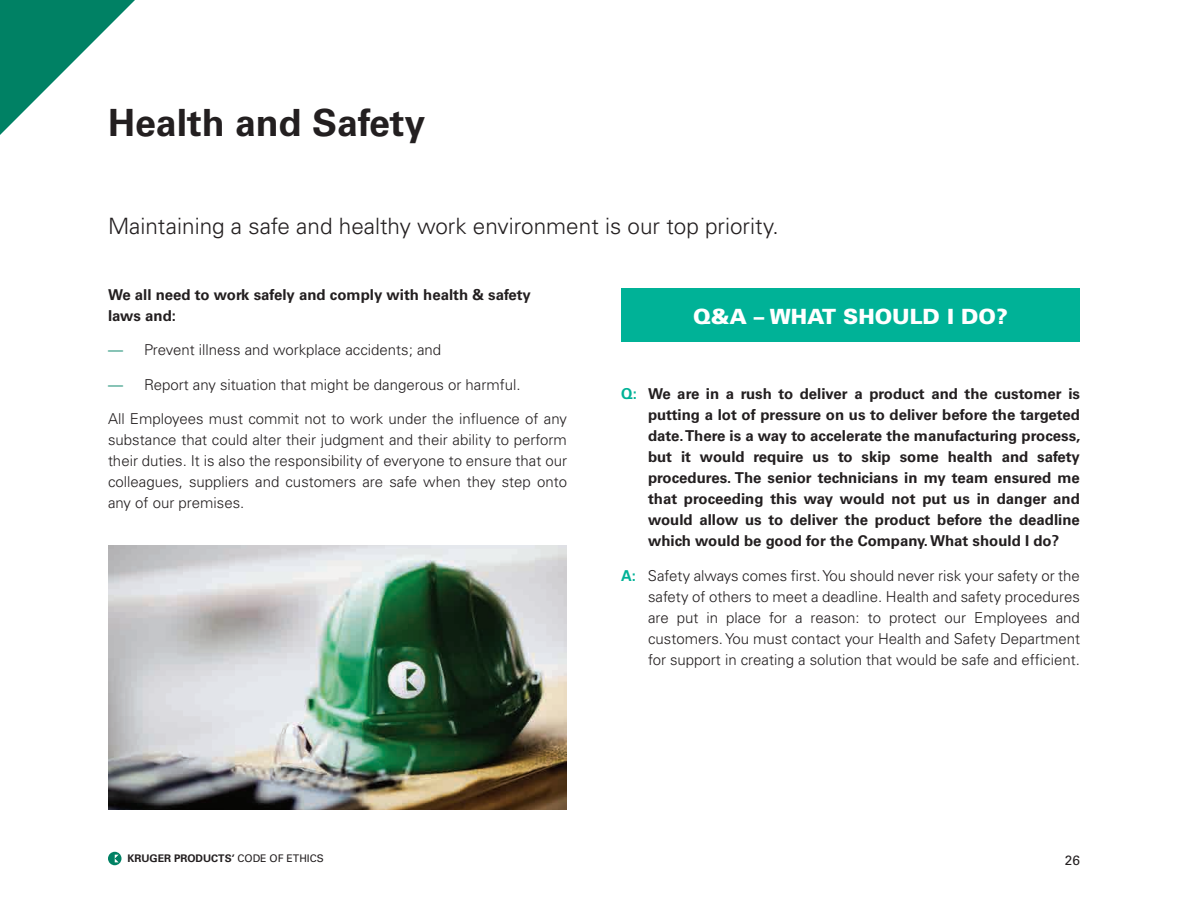
<style>
.page{position:relative;width:1188px;height:918px;background:#fff}
.page>*{position:absolute;margin:0;border:0;box-sizing:border-box;transform-origin:0 0}
.TITRE{font:700 37.5px "Univers";color:#231f20}
.TXT_Gros{font:300 22.5px "Univers";color:#231f20}
.t1{font:900 21px "Univers";color:#fff}
.TXT{font:300 15px/21px "Univers";color:#231f20;text-align:justify}
.TXT-2{font:700 15px/21px "Univers";color:#231f20}
.Liste{font:300 15px "Univers";color:#231f20}
.t2{font:13.5px "Univers";color:#231f20}
.t3{font:700 10.5px "Univers";color:#231f20}
.s1{color:#008164}
.s2{color:#00b297}
.s3{font-weight:700;color:#00b297}
.s4{font-weight:400}
</style>
<div class="page">
<img style="left:108px;top:545px;width:459px;height:265px">
<div style="left:621px;top:288px;width:459px;height:54px;background:#00b297"></div>
<svg style="left:0;top:0;width:135px;height:135px"></svg>
<svg style="left:108px;top:852px;width:14px;height:13px"></svg>
<svg style="left:115px;top:855px;width:4px;height:7px"></svg>
<p class="TITRE" style="left:108px;top:101px;width:319px">Health and Safety</p>
<p class="TXT_Gros" style="left:108px;top:212px;width:672px">Maintaining a safe and healthy work environment is our top priority.</p>
<p class="TXT-2" style="left:108px;top:284px;width:424px">We all need to work safely and comply with health &amp; safety laws and:</p>
<p class="Liste" style="left:108px;top:341px;width:335px"><span class="s1">—</span> Prevent illness and workplace accidents; and</p>
<p class="Liste" style="left:108px;top:375px;width:414px"><span class="s1">—</span> Report any situation that might be dangerous or harmful.</p>
<p class="TXT" style="left:108px;top:408px;width:461px">All Employees must commit not to work under the influence of any substance that could alter their judgment and their ability to perform their duties. It is also the responsibility of everyone to ensure that our colleagues, suppliers and customers are safe when they step onto any of our premises.</p>
<p class="t1" style="left:693px;top:303px;width:316px">Q&amp;A – WHAT SHOULD I DO?</p>
<p class="TXT-2" style="left:648px;top:384px;width:434px;text-align:justify;text-indent:-27px"><span class="s2">Q:</span> We are in a rush to deliver a product and the customer is putting a lot of pressure on us to deliver before the targeted date. There is a way to accelerate the manufacturing process, but it would require us to skip some health and safety procedures. The senior technicians in my team ensured me that proceeding this way would not put us in danger and would allow us to deliver the product before the deadline which would be good for the Company. What should I do?</p>
<p class="TXT" style="left:648px;top:565px;width:434px;text-indent:-27px"><span class="s3">A:</span> Safety always comes first. You should never risk your safety or the safety of others to meet a deadline. Health and safety procedures are put in place for a reason: to protect our Employees and customers. You must contact your Health and Safety Department for support in creating a solution that would be safe and efficient.</p>
<p class="t3" style="left:127px;top:852px;width:198px">KRUGER PRODUCTS’ <span class="s4">CODE OF ETHICS</span></p>
<p class="t2" style="left:1065px;top:852px;width:17px">26</p>
</div>
